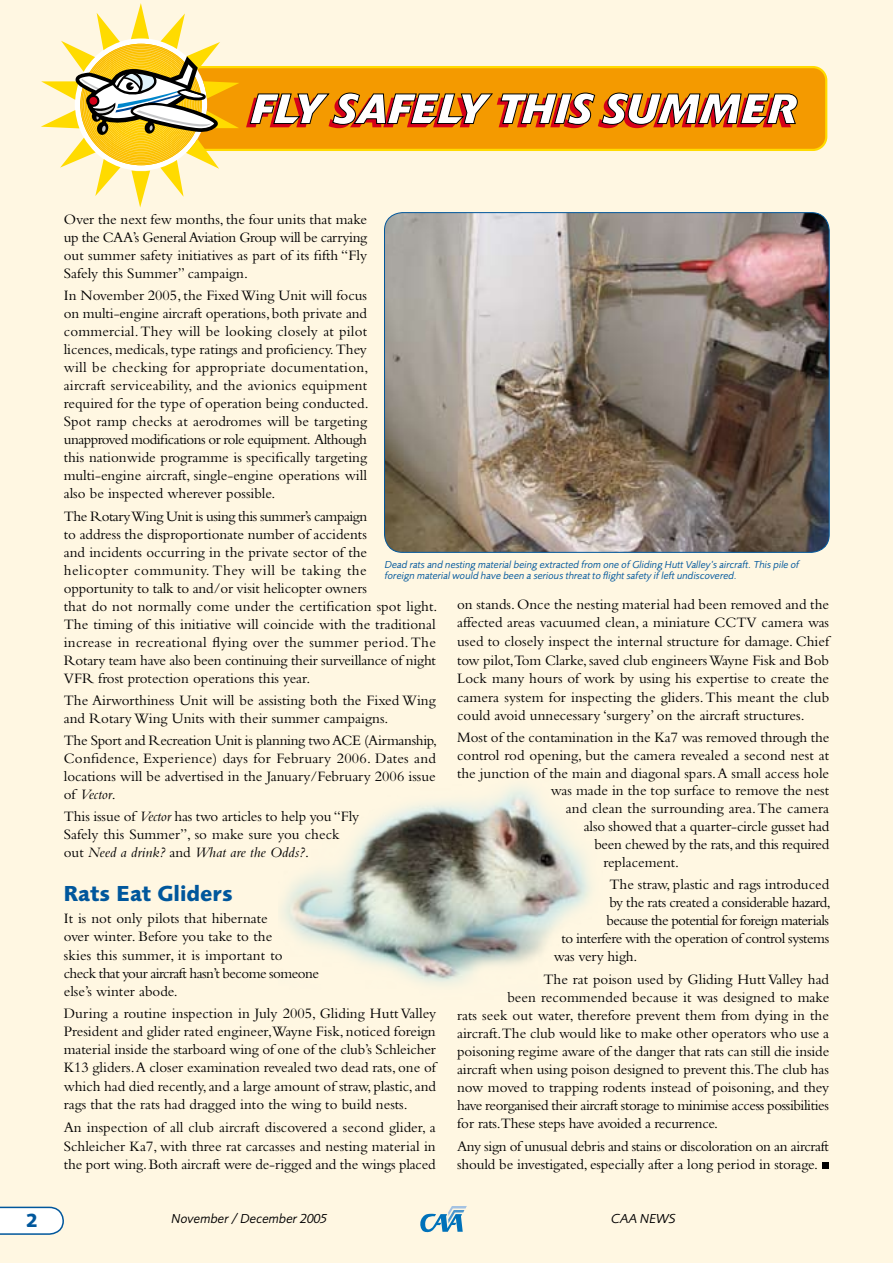
<style>
.page{position:relative;width:893px;height:1263px;background:#fff7e2}
.page>*{position:absolute;margin:0;border:0;box-sizing:border-box;transform-origin:0 0}
.t1{font:700 22.5px "Foundry Sans";color:#00579c}
.t2{font:15px/18px "Bembo";color:#000;text-align:justify}
.t3{font:15px/18.1px "Bembo";letter-spacing:-.02em;color:#000}
.t4{font:15px "Bembo";letter-spacing:-.03em;color:#000}
.t5{font:15px "Bembo";letter-spacing:-.025em;color:#000}
.t6{font:15px "Bembo";letter-spacing:-.035em;color:#000}
.t7{font:italic 13.5px "Foundry Sans";color:#000}
.t8{font:italic 10.5px/11.2px "Foundry Sans";color:#00579c}
.s1{font-style:italic}
</style>
<div class="page">
<svg style="left:420px;top:1206px;width:47px;height:26px"></svg>
<img style="left:384px;top:213px;width:445px;height:339px;border-radius:18px">
<img style="left:282px;top:787px;width:309px;height:198px">
<div style="left:156px;top:67px;width:670px;height:83px;background:#f49a00;border-radius:13px"></div>
<div style="left:155px;top:66px;width:672px;height:85px;border:2px solid #ffdb00;border-radius:13px"></div>
<svg style="left:246px;top:93px;width:552px;height:35px"></svg>
<svg style="left:41px;top:3px;width:198px;height:205px"></svg>
<div style="left:822px;top:1162px;width:7px;height:6px;background:#000"></div>
<svg style="left:0;top:1206px;width:64px;height:29px;background:#e1ebf1"></svg>
<p class="t2" style="left:64px;top:210px;width:305px">Over the next few months, the four units that make up the CAA’s General Aviation Group will be carrying out summer safety initiatives as part of its fifth “Fly Safely this Summer” campaign.</p>
<p class="t2" style="left:64px;top:286px;width:306px">In November 2005, the Fixed Wing Unit will focus on multi-engine aircraft operations, both private and commercial. They will be looking closely at pilot licences, medicals, type ratings and proficiency. They will be checking for appropriate documentation, aircraft serviceability, and the avionics equipment required for the type of operation being conducted.<br>Spot ramp checks at aerodromes will be targeting unapproved modifications or role equipment. Although this nationwide programme is specifically targeting multi-engine aircraft, single-engine operations will also be inspected wherever possible.</p>
<p class="t2" style="left:64px;top:507px;width:375px;text-align:left">The Rotary Wing Unit is using this summer’s campaign<br>to address the disproportionate number of accidents<br>and incidents occurring in the private sector of the<br>helicopter community. They will be taking the opportunity to talk to and/or visit helicopter owners<br>that do not normally come under the certification spot light.<br>The timing of this initiative will coincide with the traditional increase in recreational flying over the summer period. The Rotary team have also been continuing their surveillance of night VFR frost protection operations this year.</p>
<p class="t2" style="left:64px;top:691px;width:374px">The Airworthiness Unit will be assisting both the Fixed Wing and Rotary Wing Units with their summer campaigns.</p>
<p class="t2" style="left:64px;top:731px;width:375px">The Sport and Recreation Unit is planning two ACE (Airmanship, Confidence, Experience) days for February 2006. Dates and locations will be advertised in the January/February 2006 issue of <span class="s1">Vector</span>.</p>
<p class="t2" style="left:64px;top:807px;width:297px;text-align:left">This issue of <span class="s1">Vector</span> has two articles to help you “Fly<br>Safely this Summer”, so make sure you check out <span class="s1">Need a drink?</span> and <span class="s1">What are the Odds?</span>.</p>
<h1 class="t1" style="left:64px;top:880px;width:170px">Rats Eat Gliders</h1>
<p class="t2" style="left:64px;top:909px;width:257px;text-align:left">It is not only pilots that hibernate<br>over winter. Before you take to the<br>skies this summer, it is important to<br>check that your aircraft hasn’t become someone else’s winter abode.</p>
<p class="t2" style="left:64px;top:1004px;width:374px">During a routine inspection in July 2005, Gliding Hutt Valley President and glider rated engineer,Wayne Fisk, noticed foreign material inside the starboard wing of one of the club’s Schleicher K13 gliders. A closer examination revealed two dead rats, one of which had died recently, and a large amount of straw, plastic, and rags that the rats had dragged into the wing to build nests.</p>
<p class="t2" style="left:64px;top:1118px;width:373px;line-height:18.5px">An inspection of all club aircraft discovered a second glider, a Schleicher Ka7, with three rat carcasses and nesting material in the port wing. Both aircraft were de-rigged and the wings placed</p>
<p class="t8" style="left:385px;top:559px;width:416px">Dead rats and nesting material being extracted from one of Gliding Hutt Valley’s aircraft. This pile of foreign material would have been a serious threat to flight safety if left undiscovered.</p>
<p class="t2" style="left:457px;top:595px;width:374px;line-height:18.5px">on stands. Once the nesting material had been removed and the affected areas vacuumed clean, a miniature CCTV camera was used to closely inspect the internal structure for damage. Chief tow pilot,Tom Clarke, saved club engineers Wayne Fisk and Bob Lock many hours of work by using his expertise to create the camera system for inspecting the gliders. This meant the club could avoid unnecessary ‘surgery’ on the aircraft structures.</p>
<p class="t2" style="left:457px;top:728px;width:374px">Most of the contamination in the Ka7 was removed through the</p>
<p class="t2" style="left:457px;top:746px;width:373px">control rod opening, but the camera revealed a second nest at</p>
<p class="t2" style="left:457px;top:763px;width:374px">the junction of the main and diagonal spars. A small access hole</p>
<p class="t2" style="left:551px;top:781px;width:280px">was made in the top surface to remove the nest</p>
<p class="t2" style="left:566px;top:799px;width:265px">and clean the surrounding area. The camera</p>
<p class="t2" style="left:584px;top:817px;width:247px">also showed that a quarter-circle gusset had</p>
<p class="t3" style="left:594px;top:835px;width:236px">been chewed by the rats, and this required</p>
<p class="t2" style="left:603px;top:853px;width:77px">replacement.</p>
<p class="t2" style="left:609px;top:875px;width:221px">The straw, plastic and rags introduced</p>
<p class="t4" style="left:609px;top:894px;width:223px">by the rats created a considerable hazard,</p>
<p class="t6" style="left:606px;top:912px;width:224px">because the potential for foreign materials</p>
<p class="t4" style="left:561px;top:930px;width:269px">to interfere with the operation of control systems</p>
<p class="t2" style="left:554px;top:947px;width:85px">was very high.</p>
<p class="t2" style="left:543px;top:970px;width:287px">The rat poison used by Gliding Hutt Valley had</p>
<p class="t2" style="left:507px;top:988px;width:323px">been recommended because it was designed to make</p>
<p class="t2" style="left:457px;top:1006px;width:373px">rats seek out water, therefore prevent them from dying in the</p>
<p class="t2" style="left:457px;top:1024px;width:374px">aircraft.The club would like to make other operators who use a</p>
<p class="t2" style="left:457px;top:1042px;width:374px">poisoning regime aware of the danger that rats can still die inside</p>
<p class="t2" style="left:457px;top:1060px;width:373px">aircraft when using poison designed to prevent this.The club has</p>
<p class="t2" style="left:457px;top:1078px;width:374px">now moved to trapping rodents instead of poisoning, and they</p>
<p class="t5" style="left:457px;top:1097px;width:373px">have reorganised their aircraft storage to minimise access possibilities</p>
<p class="t3" style="left:457px;top:1114px;width:263px">for rats.These steps have avoided a recurrence.</p>
<p class="t3" style="left:457px;top:1136px;width:373px">Any sign of unusual debris and stains or discoloration on an aircraft should be investigated, especially after a long period in storage.</p>
<p class="t7" style="left:172px;top:1211px;width:157px">November / December 2005</p>
<p class="t7" style="left:611px;top:1211px;width:66px">CAA NEWS</p>
</div>
